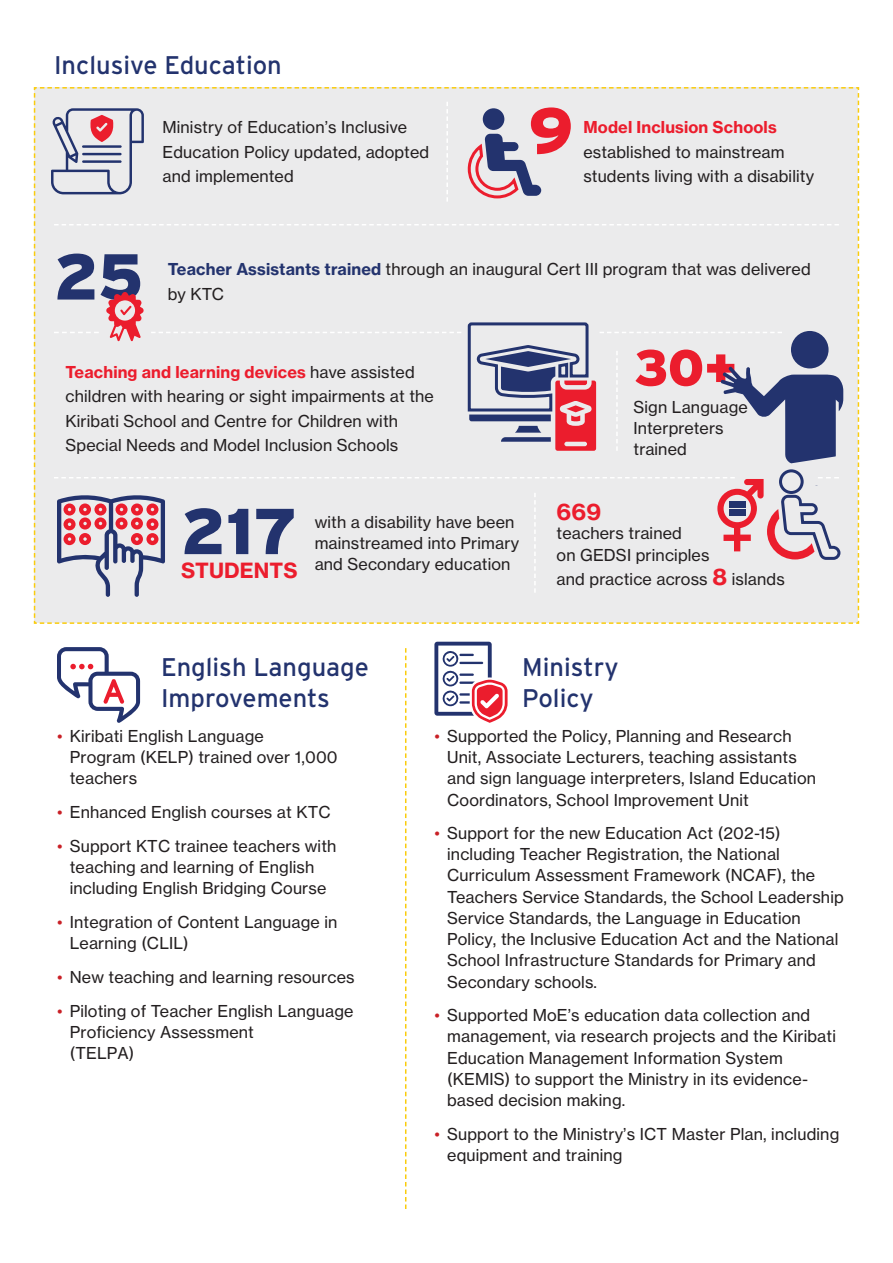
<style>
.page{position:relative;width:893px;height:1263px;background:#fff}
.page>*{position:absolute;margin:0;border:0;box-sizing:border-box;transform-origin:0 0}
.t1{font:900 64.65px "Interstate";color:#23336e}
.t2{font:900 64.65px "Interstate";color:#eb1d2d}
.t3{font:900 51px "Interstate";color:#eb1d2d}
.t4{font:25.5px/30.6px "Interstate";color:#23336e}
.t5{font:22.65px "N Haas Grotesk TX Pro 75 Bd";color:#eb1d2d}
.t6{font:20.7px "N Haas Grotesk TX Pro 75 Bd";letter-spacing:.01em;color:#eb1d2d}
.t7{font:16.2px/21.3px "N Haas Grotesk TX Pro 55 Rg";letter-spacing:.01em;color:#231f20}
.s1{font-family:"N Haas Grotesk TX Pro 75 Bd";color:#eb1d2d}
.s2{font-family:"N Haas Grotesk TX Pro 75 Bd";color:#23336e}
.s3{font-family:"N Haas Grotesk TX Pro 75 Bd";font-size:22.65px;color:#eb1d2d}
.s4{color:#c92026}
</style>
<div class="page">
<svg style="left:405px;top:648px;width:1px;height:561px"></svg>
<svg style="left:434px;top:642px;width:74px;height:81px"></svg>
<svg style="left:34px;top:87px;width:825px;height:537px;background:#e3dfdc"></svg>
<div style="left:729px;top:510px;width:16px;height:6px;background:#23336e"></div>
<svg style="left:57px;top:647px;width:83px;height:76px"></svg>
<p class="t4" style="left:54px;top:50px;width:229px">Inclusive Education</p>
<p class="t2" style="left:528px;top:94px;width:47px">9</p>
<p class="t7" style="left:162px;top:115px;width:268px;line-height:24.3px">Ministry of Education’s Inclusive<br>Education Policy updated, adopted and implemented</p>
<p class="t7" style="left:583px;top:115px;width:232px;line-height:24.3px"><span class="s1">Model Inclusion Schools </span>established to mainstream students living with a disability</p>
<p class="t1" style="left:54px;top:240px;width:91px">25</p>
<p class="t7" style="left:168px;top:257px;width:644px;line-height:24.3px"><span class="s2">Teacher Assistants trained</span> through an inaugural Cert III program that was delivered by KTC</p>
<p class="t7" style="left:66px;top:360px;width:370px;line-height:24.3px"><span class="s1">Teaching and learning devices</span> have assisted children with hearing or sight impairments at the Kiribati School and Centre for Children with Special Needs and Model Inclusion Schools</p>
<p class="t1" style="left:181px;top:494px;width:118px">217</p>
<p class="t6" style="left:181px;top:558px;width:118px">STUDENTS</p>
<p class="t7" style="left:315px;top:511px;width:206px">with a disability have been mainstreamed into Primary</p>
<p class="t7" style="left:315px;top:554px;width:197px">and Secondary education</p>
<p class="t3" style="left:633px;top:339px;width:105px">30+</p>
<p class="t7" style="left:633px;top:396px;width:116px">Sign Language<br>Interpreters trained</p>
<p class="t5" style="left:557px;top:498px;width:46px">669</p>
<p class="t7" style="left:557px;top:523px;width:127px">teachers trained</p>
<p class="t7" style="left:557px;top:544px;width:154px">on GEDSI principles</p>
<p class="t7" style="left:557px;top:568px;width:230px">and practice across <span class="s3">8</span> islands</p>
<p class="t4" style="left:161px;top:652px;width:209px">English Language<br>Improvements</p>
<p class="t4" style="left:522px;top:652px;width:98px">Ministry<br>Policy</p>
<p class="t7" style="left:70px;top:725px;width:269px;text-indent:-13px"><span class="s4">•</span> Kiribati English Language<br>Program (KELP) trained over 1,000 teachers</p>
<p class="t7" style="left:57px;top:802px;width:275px"><span class="s4">•</span> Enhanced English courses at KTC</p>
<p class="t7" style="left:57px;top:835px;width:281px;text-align:center"><span class="s4">•</span> Support KTC trainee teachers with teaching and learning of English including English Bridging Course</p>
<p class="t7" style="left:70px;top:911px;width:269px;text-indent:-13px"><span class="s4">•</span> Integration of Content Language in<br>Learning (CLIL)</p>
<p class="t7" style="left:57px;top:966px;width:299px"><span class="s4">•</span> New teaching and learning resources</p>
<p class="t7" style="left:70px;top:1000px;width:285px;text-indent:-13px"><span class="s4">•</span> Piloting of Teacher English Language<br>Proficiency Assessment<br>(TELPA)</p>
<p class="t7" style="left:447px;top:725px;width:370px;text-indent:-13px"><span class="s4">•</span> Supported the Policy, Planning and Research Unit, Associate Lecturers, teaching assistants and sign language interpreters, Island Education Coordinators, School Improvement Unit</p>
<p class="t7" style="left:447px;top:822px;width:398px;text-indent:-13px"><span class="s4">•</span> Support for the new Education Act (202-15) including Teacher Registration, the National Curriculum Assessment Framework (NCAF), the Teachers Service Standards, the School Leadership Service Standards, the Language in Education Policy, the Inclusive Education Act and the National School Infrastructure Standards for Primary and Secondary schools.</p>
<p class="t7" style="left:447px;top:1005px;width:390px;text-indent:-13px"><span class="s4">•</span> Supported MoE’s education data collection and management, via research projects and the Kiribati Education Management Information System (KEMIS) to support the Ministry in its evidence&shy;based decision making.</p>
<p class="t7" style="left:447px;top:1123px;width:394px;text-indent:-13px"><span class="s4">•</span> Support to the Ministry’s ICT Master Plan, including equipment and training</p>
</div>
